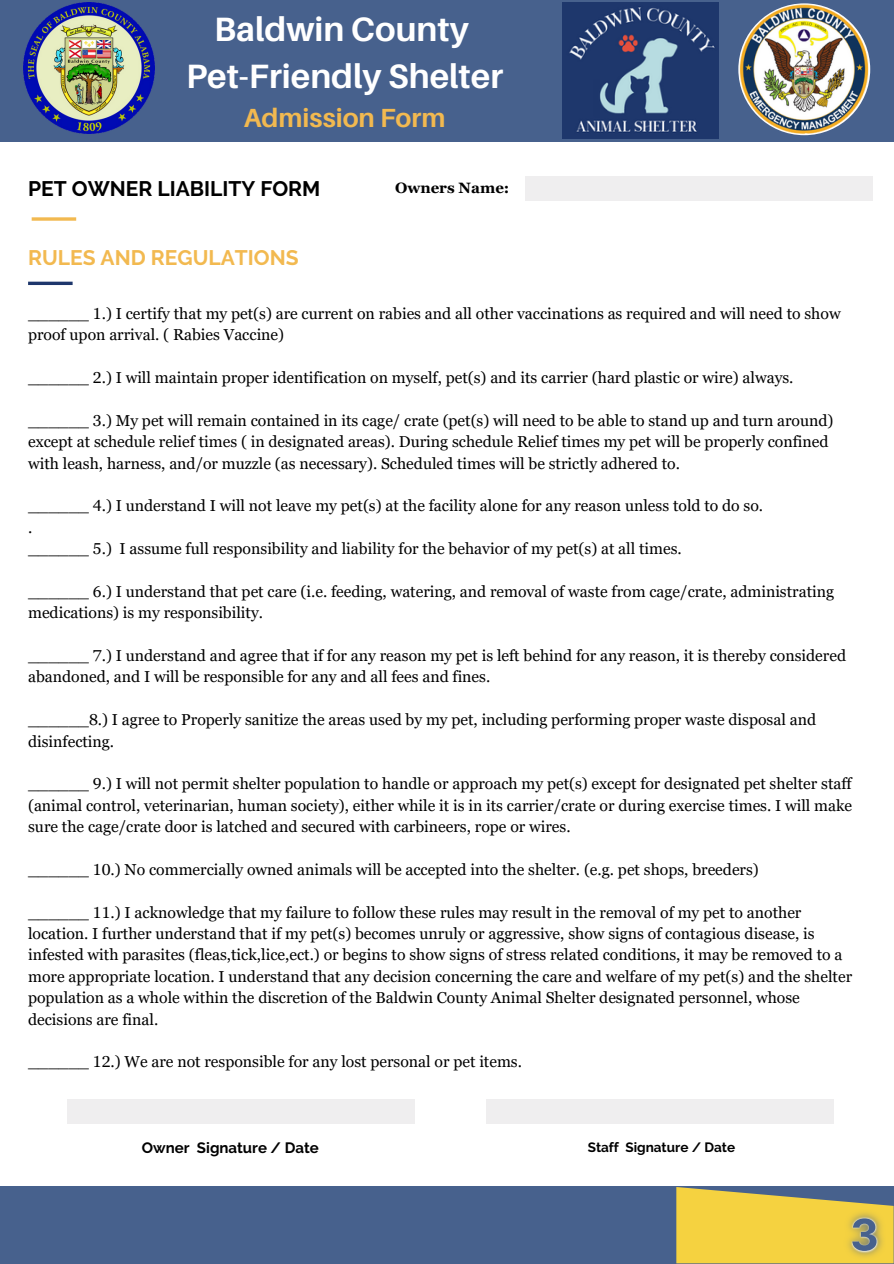
<style>
.page{position:relative;width:894px;height:1264px;background:#fff}
.page>*{position:absolute;margin:0;border:0;box-sizing:border-box;transform-origin:0 0}
.t1{font:700 33.75px/47.2px "Aileron";color:#fff;text-align:center}
.t2{font:700 26.25px "Aileron";color:#f2b950}
.t3{font:700 21px "Raleway";color:#000}
.t4{font:700 21px "Raleway";color:#f2b950}
.t5{font:15.75px/21.3px "Georgia Pro";color:#000}
.t6{font:700 15px "Raleway";color:#000}
.t7{font:700 15px "Georgia Pro";color:#000}
.t8{font:700 13.5px "Raleway";color:#000}
</style>
<div class="page">
<div style="left:0;top:0;width:893px;height:141px;background:#47618d"></div>
<img style="left:24px;top:3px;width:130px;height:130px">
<hr style="left:28px;top:282px;width:45px;height:3px;background:#1e376c">
<div style="left:0;top:1186px;width:893px;height:77px;background:#47618d"></div>
<div style="left:524px;top:176px;width:348px;height:24px;background:#efeeef"></div>
<svg style="left:32px;top:217px;width:44px;height:4px"></svg>
<div style="left:67px;top:1099px;width:348px;height:24px;background:#efeeef"></div>
<div style="left:485px;top:1099px;width:348px;height:24px;background:#efeeef"></div>
<img style="left:562px;top:3px;width:156px;height:136px">
<svg style="left:676px;top:1187px;width:217px;height:75px;background:#d8bf4d"></svg>
<img style="left:738px;top:3px;width:132px;height:132px;border-radius:50%">
<h4 class="t1" style="left:186px;top:5px;width:318px">Baldwin County<br>Pet-Friendly Shelter</h4>
<h4 class="t2" style="left:244px;top:101px;width:203px">Admission Form</h4>
<h4 class="t3" style="left:28px;top:176px;width:294px">PET OWNER LIABILITY FORM</h4>
<h4 class="t4" style="left:28px;top:245px;width:272px">RULES AND REGULATIONS</h4>
<h4 class="t7" style="left:395px;top:179px;width:116px">Owners Name:</h4>
<p class="t5" style="left:28px;top:303px;width:813px">______ 1.) I certify that my pet(s) are current on rabies and all other vaccinations as required and will need to show proof upon arrival. ( Rabies Vaccine)</p>
<p class="t5" style="left:28px;top:367px;width:766px">______ 2.) I will maintain proper identification on myself, pet(s) and its carrier (hard plastic or wire) always.</p>
<h1 class="t5" style="left:28px;top:409px;width:806px">______ 3.) My pet will remain contained in its cage/ crate (pet(s) will need to be able to stand up and turn around) except at schedule relief times ( in designated areas). During schedule Relief times my pet will be properly confined with leash, harness, and/or muzzle (as necessary). Scheduled times will be strictly adhered to.</h1>
<h2 class="t5" style="left:28px;top:495px;width:736px">______ 4.) I understand I will not leave my pet(s) at the facility alone for any reason unless told to do so. .<br>______ 5.) I assume full responsibility and liability for the behavior of my pet(s) at all times.</h2>
<h3 class="t5" style="left:28px;top:580px;width:807px">______ 6.) I understand that pet care (i.e. feeding, watering, and removal of waste from cage/crate, administrating medications) is my responsibility.</h3>
<h4 class="t5" style="left:28px;top:645px;width:819px">______ 7.) I understand and agree that if for any reason my pet is left behind for any reason, it is thereby considered abandoned, and I will be responsible for any and all fees and fines.</h4>
<h4 class="t5" style="left:28px;top:709px;width:789px">______8.) I agree to Properly sanitize the areas used by my pet, including performing proper waste disposal and disinfecting.</h4>
<h4 class="t5" style="left:28px;top:773px;width:825px;text-align:justify">______ 9.) I will not permit shelter population to handle or approach my pet(s) except for designated pet shelter staff (animal control, veterinarian, human society), either while it is in its carrier/crate or during exercise times. I will make sure the cage/crate door is latched and secured with carbineers, rope or wires.</h4>
<h4 class="t5" style="left:28px;top:858px;width:732px">______ 10.) No commercially owned animals will be accepted into the shelter. (e.g. pet shops, breeders)</h4>
<h4 class="t5" style="left:28px;top:901px;width:825px">______ 11.) I acknowledge that my failure to follow these rules may result in the removal of my pet to another location. I further understand that if my pet(s) becomes unruly or aggressive, show signs of contagious disease, is infested with parasites (fleas,tick,lice,ect.) or begins to show signs of stress related conditions, it may be removed to a more appropriate location. I understand that any decision concerning the care and welfare of my pet(s) and the shelter population as a whole within the discretion of the Baldwin County Animal Shelter designated personnel, whose decisions are final.</h4>
<h4 class="t5" style="left:28px;top:1051px;width:495px">______ 12.) We are not responsible for any lost personal or pet items.</h4>
<h2 class="t6" style="left:142px;top:1138px;width:178px">Owner Signature / Date</h2>
<h3 class="t8" style="left:587px;top:1138px;width:149px">Staff Signature / Date</h3>
</div>
